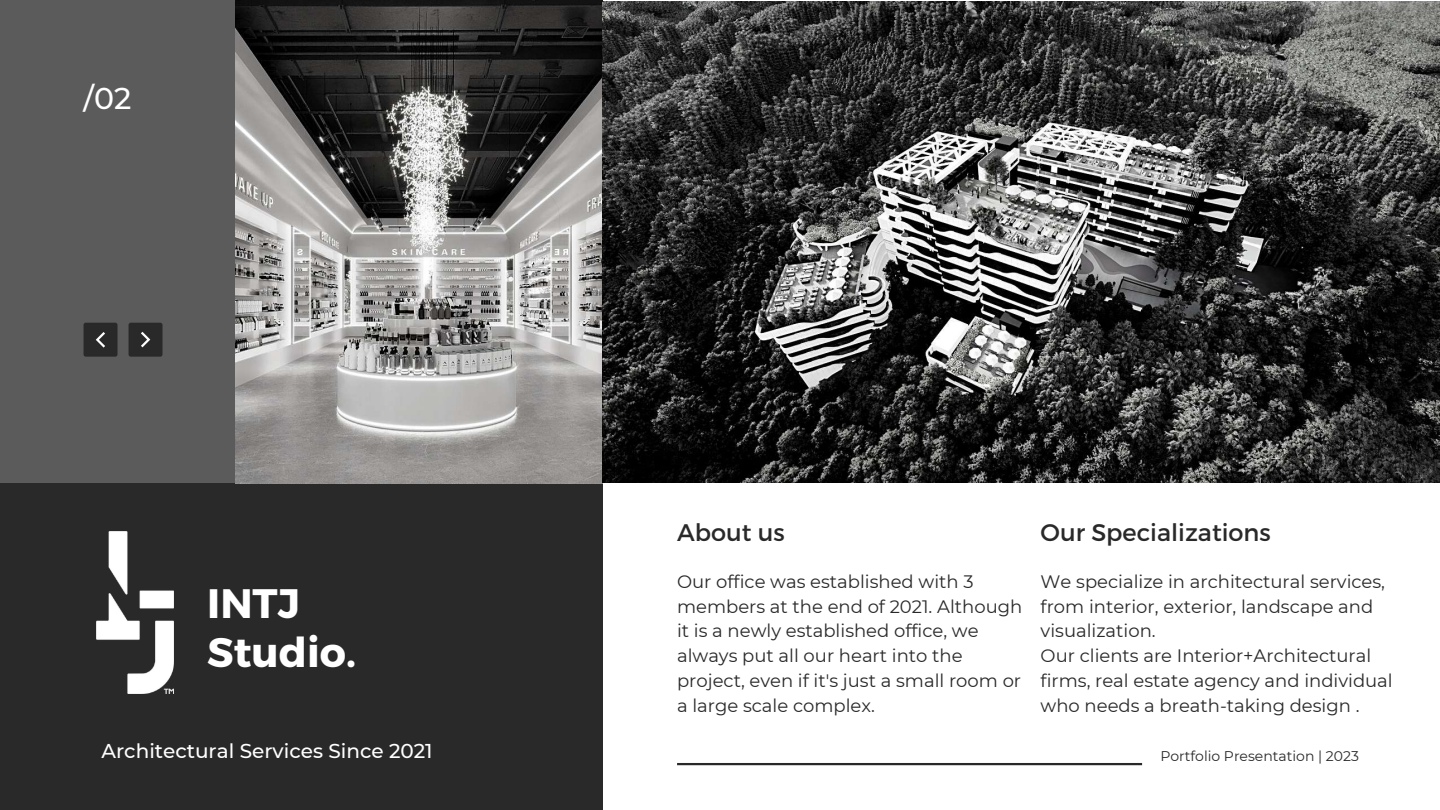
<style>
.page{position:relative;width:1440px;height:810px;background:#fff}
.page>*{position:absolute;margin:0;border:0;box-sizing:border-box;transform-origin:0 0}
.t1{font:700 41.1px/48.8px "Montserrat";color:#fff}
.t2{font:500 30px "Montserrat";color:#fff}
.t3{font:24px "Montserrat";color:#292929}
.t4{font:500 20px "Montserrat";color:#fff}
.t5{font:18px/24.8px "Montserrat";color:#292929}
.t6{font:14px "Montserrat";color:#292929}
</style>
<div class="page">
<div style="left:0;top:483px;width:602px;height:327px;background:#292929"></div>
<div style="left:0;top:0;width:235px;height:482px;background:#5b5b5b"></div>
<div style="left:129px;top:323px;width:34px;height:34px;background:#292929;border-radius:2px"></div>
<svg style="left:141px;top:332px;width:9px;height:15px"></svg>
<div style="left:84px;top:323px;width:34px;height:34px;background:#292929;border-radius:2px"></div>
<svg style="left:96px;top:332px;width:9px;height:16px"></svg>
<hr style="left:677px;top:763px;width:465px;height:2px;background:#292929">
<img style="left:235px;top:0;width:1205px;height:483px">
<img style="left:96px;top:532px;width:77px;height:161px">
<h2 class="t2" style="left:84px;top:80px;width:49px">/02</h2>
<h1 class="t1" style="left:207px;top:577px;width:150px">INTJ<br>Studio.</h1>
<p class="t4" style="left:101px;top:738px;width:333px">Architectural Services Since 2021</p>
<h3 class="t3" style="left:677px;top:517px;width:109px">About us</h3>
<h3 class="t3" style="left:1041px;top:517px;width:232px">Our Specializations</h3>
<p class="t5" style="left:677px;top:569px;width:347px">Our office was established with 3 members at the end of 2021. Although it is a newly established office, we always put all our heart into the project, even if it's just a small room or a large scale complex.</p>
<p class="t5" style="left:1041px;top:569px;width:354px">We specialize in architectural services, from interior, exterior, landscape and visualization.<br>Our clients are Interior+Architectural firms, real estate agency and individual who needs a breath-taking design .</p>
<p class="t6" style="left:1160px;top:748px;width:200px">Portfolio Presentation | 2023</p>
</div>
